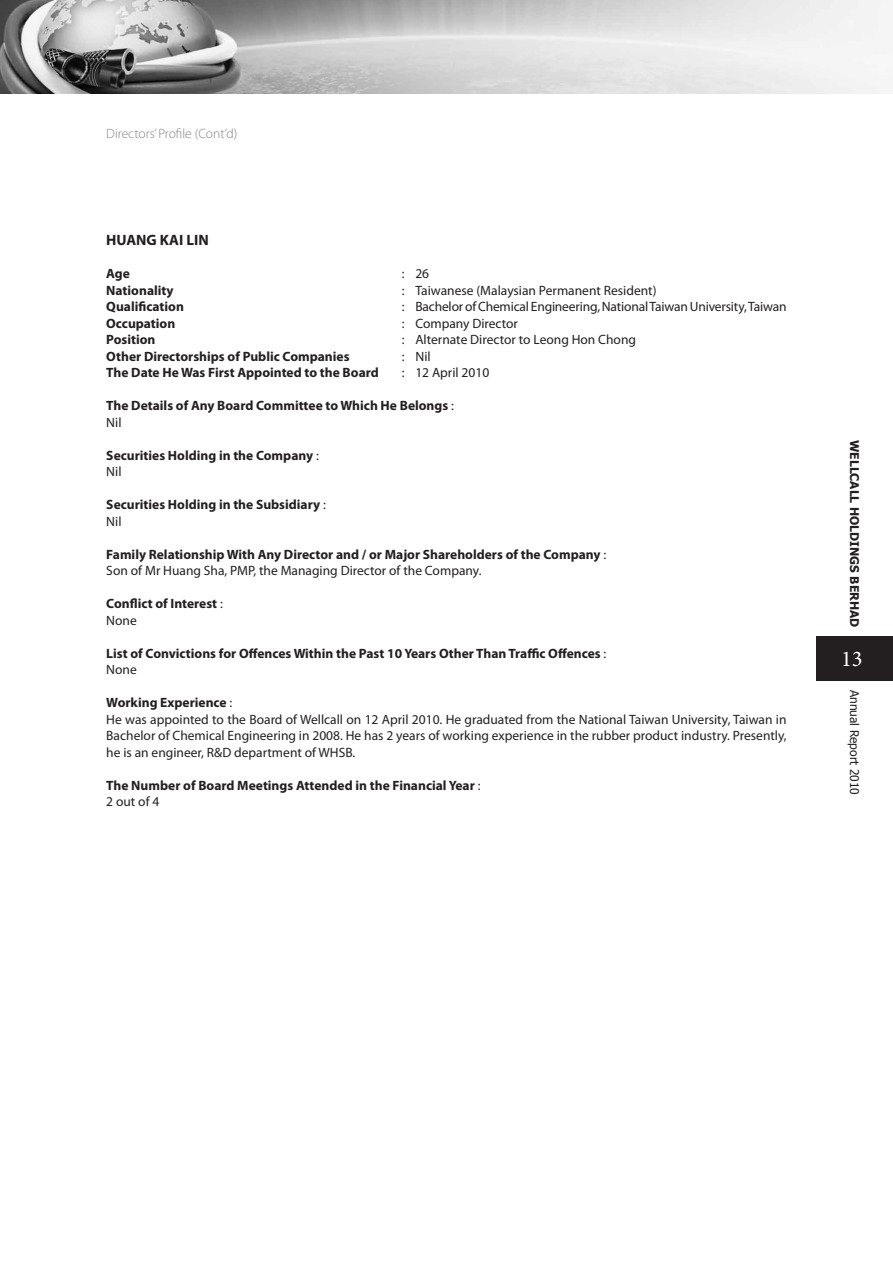
<style>
.page{position:relative;width:893px;height:1263px;background:#fff}
.page>*{position:absolute;margin:0;border:0;box-sizing:border-box;transform-origin:0 0}
.t1{font:22.5px "Minion Pro";color:#fff}
.t2{font:700 15px "Myriad Pro";color:#231f20}
.t3{font:700 13.5px/16.5px "Myriad Pro";color:#231f20}
.t4{font:13.5px/16.5px "Myriad Pro";color:#231f20}
.t5{font:300 13.5px "Myriad Pro";color:#808285}
.t6{font:700 12px "Tahoma";color:#231f20}
.t7{font:12px "Tahoma";color:#231f20}
.s1{font-weight:400}
.s2{font-weight:700}
</style>
<div class="page">
<div style="left:816px;top:636px;width:77px;height:45px;background:#231f20"></div>
<img style="left:0;top:0;width:882px;height:94px">
<p class="t5" style="left:106px;top:125px;width:132px">Directors’ Profile (Cont’d)</p>
<p class="t2" style="left:106px;top:230px;width:104px">HUANG KAI LIN</p>
<p class="t3" style="left:106px;top:265px;width:25px">Age</p>
<p class="t4" style="left:402px;top:265px;width:29px">: 26</p>
<p class="t3" style="left:106px;top:281px;width:69px">Nationality</p>
<p class="t4" style="left:402px;top:282px;width:256px">: Taiwanese (Malaysian Permanent Resident)</p>
<p class="t3" style="left:106px;top:298px;width:79px">Qualification</p>
<p class="t4" style="left:402px;top:298px;width:386px">: Bachelor of Chemical Engineering, National Taiwan University, Taiwan</p>
<p class="t3" style="left:106px;top:314px;width:71px">Occupation</p>
<p class="t4" style="left:402px;top:315px;width:118px">: Company Director</p>
<p class="t3" style="left:106px;top:331px;width:51px">Position</p>
<p class="t4" style="left:402px;top:331px;width:236px">: Alternate Director to Leong Hon Chong</p>
<p class="t3" style="left:106px;top:347px;width:245px">Other Directorships of Public Companies</p>
<p class="t4" style="left:402px;top:348px;width:30px">: Nil</p>
<p class="t3" style="left:106px;top:364px;width:274px">The Date He Was First Appointed to the Board</p>
<p class="t4" style="left:402px;top:364px;width:89px">: 12 April 2010</p>
<p class="t3" style="left:106px;top:397px;width:349px">The Details of Any Board Committee to Which He Belongs <span class="s1">:<br>Nil</span></p>
<p class="t3" style="left:106px;top:446px;width:214px">Securities Holding in the Company <span class="s1">:<br>Nil</span></p>
<p class="t3" style="left:106px;top:496px;width:221px">Securities Holding in the Subsidiary <span class="s1">:<br>Nil</span></p>
<p class="t3" style="left:106px;top:545px;width:501px">Family Relationship With Any Director and / or Major Shareholders of the Company <span class="s1">:<br>Son of Mr Huang Sha, PMP, the Managing Director of the Company.</span></p>
<p class="t3" style="left:106px;top:595px;width:118px">Conflict of Interest <span class="s1">:<br>None</span></p>
<p class="t3" style="left:106px;top:644px;width:502px">List of Convictions for Offences Within the Past 10 Years Other Than Traffic Offences <span class="s1">:<br>None</span></p>
<p class="t4" style="left:106px;top:694px;width:682px"><span class="s2">Working Experience</span> :<br>He was appointed to the Board of Wellcall on 12 April 2010. He graduated from the National Taiwan University, Taiwan in Bachelor of Chemical Engineering in 2008. He has 2 years of working experience in the rubber product industry. Presently, he is an engineer, R&amp;D department of WHSB.</p>
<p class="t3" style="left:106px;top:776px;width:376px">The Number of Board Meetings Attended in the Financial Year <span class="s1">:<br>2 out of 4</span></p>
<p class="t6" style="left:863px;top:440px;width:189px;rotate:90deg">WELLCALL HOLDINGS BERHAD</p>
<h1 class="t1" style="left:841px;top:644px;width:23px">13</h1>
<p class="t7" style="left:863px;top:690px;width:107px;rotate:90deg">Annual Report 2010</p>
</div>
